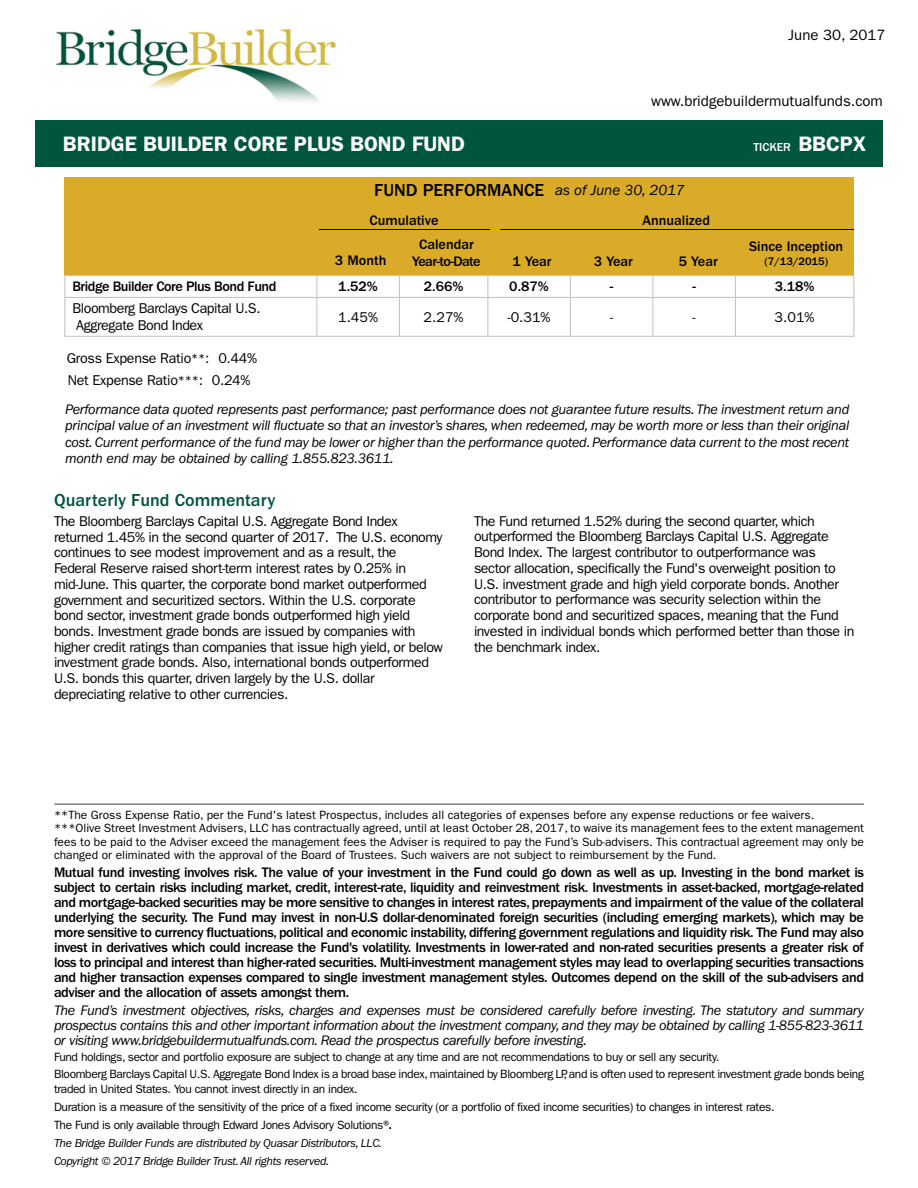
<style>
.page{position:relative;width:918px;height:1188px;background:#fff}
.page>*{position:absolute;margin:0;border:0;box-sizing:border-box;transform-origin:0 0}
.t1{font:600 21px "ITC Franklin Gothic Std";color:#fff}
.t2{font:500 18px "ITC Franklin Gothic Std";color:#00553d}
.t3{font:500 18px "ITC Franklin Gothic Std";color:#000}
.t4{font:15px "ITC Franklin Gothic Std";color:#000}
.t5{font:italic 15px "ITC Franklin Gothic Std";color:#000}
.t6{font:14.25px/15.8px "ITC Franklin Gothic Std";letter-spacing:-.03em;color:#000}
.t7{font:500 14.25px/15px "ITC Franklin Gothic Std";letter-spacing:-.03em;color:#000;text-align:center}
.t8{font:italic 14.25px/16.5px "ITC Franklin Gothic Std";letter-spacing:-.03em;color:#000;text-align:justify}
.t9{font:12px/18px "ITC Franklin Gothic Std";letter-spacing:-.03em;color:#000}
.t10{font:12px/13.5px "ITC Franklin Gothic Std";color:#000}
.t11{font:500 12px "ITC Franklin Gothic Std";color:#fff}
.t12{font:500 11.25px "ITC Franklin Gothic Std";color:#000}
.s1{font-size:12px}
.s2{font-weight:500;font-size:14.25px}
.s3{font-style:italic}
</style>
<div class="page">
<hr style="left:54px;top:803px;width:810px;height:2px;background:#797e83">
<img style="left:56px;top:29px;width:281px;height:73px">
<div style="left:36px;top:120px;width:847px;height:47px;background:#00553d"></div>
<div style="left:64px;top:178px;width:790px;height:97px;background:#d9ab28"></div>
<hr style="left:319px;top:229px;width:171px;height:1px;background:#000">
<hr style="left:500px;top:229px;width:354px;height:1px;background:#000">
<svg style="left:65px;top:276px;width:789px;height:60px"></svg>
<hr style="left:64px;top:275px;width:253px;height:1px;background:#bcbec3">
<svg style="left:64px;top:276px;width:1px;height:21px"></svg>
<hr style="left:317px;top:275px;width:82px;height:1px;background:#bcbec3">
<svg style="left:316px;top:276px;width:1px;height:21px"></svg>
<hr style="left:399px;top:275px;width:89px;height:1px;background:#bcbec3">
<svg style="left:399px;top:276px;width:1px;height:21px"></svg>
<hr style="left:488px;top:275px;width:82px;height:1px;background:#bcbec3">
<svg style="left:488px;top:276px;width:1px;height:21px"></svg>
<hr style="left:570px;top:275px;width:83px;height:1px;background:#bcbec3">
<svg style="left:570px;top:276px;width:1px;height:21px"></svg>
<hr style="left:653px;top:275px;width:82px;height:1px;background:#bcbec3">
<svg style="left:652px;top:276px;width:1px;height:21px"></svg>
<hr style="left:735px;top:275px;width:119px;height:1px;background:#bcbec3">
<svg style="left:735px;top:276px;width:1px;height:21px"></svg>
<svg style="left:854px;top:276px;width:1px;height:21px"></svg>
<hr style="left:64px;top:297px;width:253px;height:1px;background:#bcbec3">
<hr style="left:64px;top:298px;width:1px;height:38px;background:#bcbec3">
<hr style="left:64px;top:336px;width:253px;height:1px;background:#bcbec3">
<hr style="left:317px;top:297px;width:82px;height:1px;background:#bcbec3">
<hr style="left:316px;top:298px;width:1px;height:38px;background:#bcbec3">
<hr style="left:317px;top:336px;width:82px;height:1px;background:#bcbec3">
<hr style="left:399px;top:297px;width:89px;height:1px;background:#bcbec3">
<hr style="left:399px;top:298px;width:1px;height:38px;background:#bcbec3">
<hr style="left:399px;top:336px;width:89px;height:1px;background:#bcbec3">
<hr style="left:488px;top:297px;width:82px;height:1px;background:#bcbec3">
<hr style="left:488px;top:298px;width:1px;height:38px;background:#bcbec3">
<hr style="left:488px;top:336px;width:82px;height:1px;background:#bcbec3">
<hr style="left:570px;top:297px;width:83px;height:1px;background:#bcbec3">
<hr style="left:570px;top:298px;width:1px;height:38px;background:#bcbec3">
<hr style="left:570px;top:336px;width:83px;height:1px;background:#bcbec3">
<hr style="left:653px;top:297px;width:82px;height:1px;background:#bcbec3">
<hr style="left:652px;top:298px;width:1px;height:38px;background:#bcbec3">
<hr style="left:653px;top:336px;width:82px;height:1px;background:#bcbec3">
<hr style="left:735px;top:297px;width:119px;height:1px;background:#bcbec3">
<hr style="left:735px;top:298px;width:1px;height:38px;background:#bcbec3">
<hr style="left:854px;top:298px;width:1px;height:38px;background:#bcbec3">
<hr style="left:735px;top:336px;width:119px;height:1px;background:#bcbec3">
<p class="t4" style="left:788px;top:27px;width:99px">June 30, 2017</p>
<p class="t4" style="left:651px;top:93px;width:233px">www.bridgebuildermutualfunds.com</p>
<h1 class="t1" style="left:63px;top:131px;width:403px">BRIDGE BUILDER CORE PLUS BOND FUND</h1>
<h1 class="t1" style="left:798px;top:131px;width:70px">BBCPX</h1>
<p class="t11" style="left:753px;top:140px;width:39px">ticker</p>
<p class="t3" style="left:374px;top:180px;width:171px">Fund performance</p>
<p class="t5" style="left:555px;top:181px;width:131px">as of June 30, 2017</p>
<p class="t7" style="left:370px;top:213px;width:71px">Cumulative</p>
<p class="t7" style="left:643px;top:213px;width:69px">Annualized</p>
<p class="t7" style="left:335px;top:253px;width:53px">3 Month</p>
<p class="t7" style="left:412px;top:236px;width:70px;line-height:16.5px">Calendar<br>Year-to-Date</p>
<p class="t7" style="left:513px;top:253px;width:41px">1 Year</p>
<p class="t7" style="left:594px;top:254px;width:41px">3 Year</p>
<p class="t7" style="left:679px;top:253px;width:41px">5 Year</p>
<p class="t7" style="left:749px;top:238px;width:96px">Since Inception</p>
<p class="t12" style="left:764px;top:255px;width:65px">(7/13/2015)</p>
<p class="t7" style="left:72px;top:279px;width:206px">Bridge Builder Core Plus Bond Fund</p>
<p class="t7" style="left:338px;top:279px;width:41px">1.52%</p>
<p class="t7" style="left:424px;top:279px;width:41px">2.66%</p>
<p class="t7" style="left:509px;top:279px;width:41px">0.87%</p>
<p class="t7" style="left:610px;top:279px;width:5px">-</p>
<p class="t7" style="left:692px;top:279px;width:5px">-</p>
<p class="t7" style="left:775px;top:279px;width:41px">3.18%</p>
<p class="t6" style="left:72px;top:300px;width:190px;line-height:17.1px">Bloomberg Barclays Capital U.S.<br>Aggregate Bond Index</p>
<p class="t6" style="left:338px;top:309px;width:41px">1.45%</p>
<p class="t6" style="left:424px;top:309px;width:41px">2.27%</p>
<p class="t6" style="left:508px;top:309px;width:45px">-0.31%</p>
<p class="t6" style="left:610px;top:309px;width:5px">-</p>
<p class="t6" style="left:693px;top:309px;width:5px">-</p>
<p class="t6" style="left:775px;top:309px;width:41px">3.01%</p>
<p class="t6" style="left:67px;top:350px;width:192px">Gross Expense Ratio<span class="s1">**</span>: 0.44%</p>
<p class="t6" style="left:68px;top:373px;width:184px">Net Expense Ratio<span class="s1">***</span>: 0.24%</p>
<p class="t8" style="left:65px;top:401px;width:786px">Performance data quoted represents past performance; past performance does not guarantee future results. The investment return and principal value of an investment will fluctuate so that an investor’s shares, when redeemed, may be worth more or less than their original cost. Current performance of the fund may be lower or higher than the performance quoted. Performance data current to the most recent month end may be obtained by calling 1.855.823.3611.</p>
<p class="t2" style="left:54px;top:490px;width:223px">Quarterly Fund Commentary</p>
<p class="t6" style="left:54px;top:513px;width:391px">The Bloomberg Barclays Capital U.S. Aggregate Bond Index returned 1.45% in the second quarter of 2017. The U.S. economy continues to see modest improvement and as a result, the<br>Federal Reserve raised short-term interest rates by 0.25% in mid-June. This quarter, the corporate bond market outperformed government and securitized sectors. Within the U.S. corporate bond sector, investment grade bonds outperformed high yield bonds. Investment grade bonds are issued by companies with higher credit ratings than companies that issue high yield, or below investment grade bonds. Also, international bonds outperformed U.S. bonds this quarter, driven largely by the U.S. dollar depreciating relative to other currencies.</p>
<p class="t6" style="left:474px;top:513px;width:382px">The Fund returned 1.52% during the second quarter, which outperformed the Bloomberg Barclays Capital U.S. Aggregate Bond Index. The largest contributor to outperformance was sector allocation, specifically the Fund's overweight position to U.S. investment grade and high yield corporate bonds. Another contributor to performance was security selection within the corporate bond and securitized spaces, meaning that the Fund invested in individual bonds which performed better than those in the benchmark index.</p>
<p class="t10" style="left:54px;top:808px;width:812px">**The Gross Expense Ratio, per the Fund's latest Prospectus, includes all categories of expenses before any expense reductions or fee waivers. ***Olive Street Investment Advisers, LLC has contractually agreed, until at least October 28, 2017, to waive its management fees to the extent management fees to be paid to the Adviser exceed the management fees the Adviser is required to pay the Fund’s Sub-advisers. This contractual agreement may only be changed or eliminated with the approval of the Board of Trustees. Such waivers are not subject to reimbursement by the Fund.</p>
<p class="t7" style="left:54px;top:865px;width:812px;text-align:justify">Mutual fund investing involves risk. The value of your investment in the Fund could go down as well as up. Investing in the bond market is subject to certain risks including market, credit, interest-rate, liquidity and reinvestment risk. Investments in asset-backed, mortgage-related and mortgage-backed securities may be more sensitive to changes in interest rates, prepayments and impairment of the value of the collateral underlying the security. The Fund may invest in non-U.S dollar-denominated foreign securities (including emerging markets), which may be more sensitive to currency fluctuations, political and economic instability, differing government regulations and liquidity risk. The Fund may also invest in derivatives which could increase the Fund's volatility. Investments in lower-rated and non-rated securities presents a greater risk of loss to principal and interest than higher-rated securities. Multi-investment management styles may lead to overlapping securities transactions and higher transaction expenses compared to single investment management styles. Outcomes depend on the skill of the sub-advisers and adviser and the allocation of assets amongst them.</p>
<p class="t8" style="left:54px;top:1003px;width:812px;line-height:15px">The Fund’s investment objectives, risks, charges and expenses must be considered carefully before investing. The statutory and summary prospectus contains this and other important information about the investment company, and they may be obtained by calling 1-855-823-3611 or visiting www.bridgebuildermutualfunds.com. Read the prospectus carefully before investing.</p>
<p class="t9" style="left:54px;top:1049px;width:812px;line-height:16.5px">Fund holdings, sector and portfolio exposure are subject to change at any time and are not recommendations to buy or sell any security.<br>Bloomberg Barclays Capital U.S. Aggregate Bond Index is a broad base index, maintained by Bloomberg LP, and is often used to represent investment grade bonds being</p>
<p class="t9" style="left:54px;top:1080px;width:722px">traded in United States. You cannot invest directly in an index.<br>Duration is a measure of the sensitivity of the price of a fixed income security (or a portfolio of fixed income securities) to changes in interest rates.<br>The Fund is only available through Edward Jones Advisory Solutions®<span class="s2">.<br></span><span class="s3">The Bridge Builder Funds are distributed by Quasar Distributors, LLC.<br>Copyright © 2017 Bridge Builder Trust. All rights reserved.</span></p>
</div>
